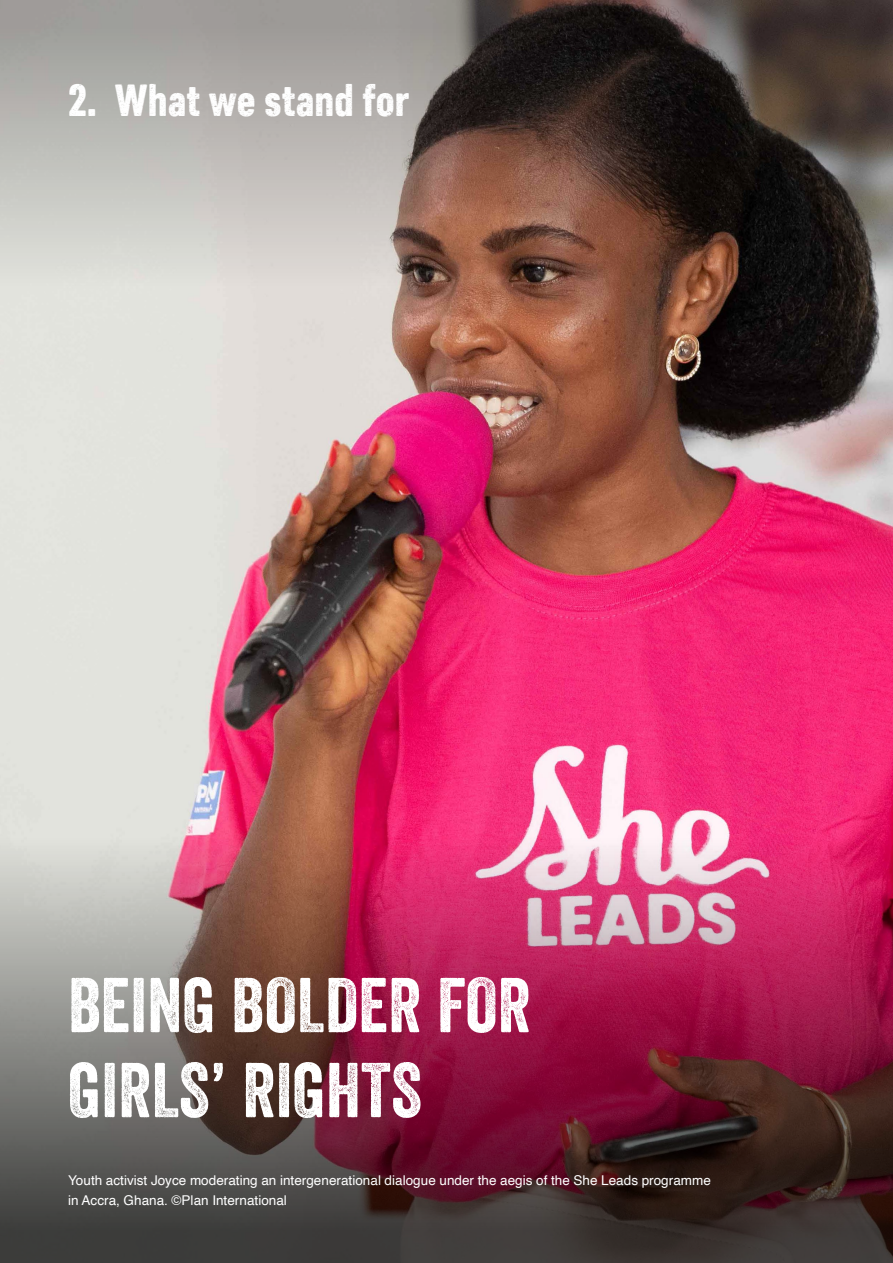
<style>
.page{position:relative;width:893px;height:1263px;background:#fff}
.page>*{position:absolute;margin:0;border:0;box-sizing:border-box;transform-origin:0 0}
.t1{font:75px/85.1px "Veneer";letter-spacing:.005em;color:#fff}
.t2{font:45px "Core Paint B3";letter-spacing:.005em;color:#fff}
.t3{font:13.5px/19.5px "Helvetica";color:#fff}
</style>
<div class="page">
<img style="left:0;top:308px;width:893px;height:500px">
<img style="left:0;top:808px;width:893px;height:455px">
<svg style="left:0;top:0;width:893px;height:308px;background:#81756f"></svg>
<h2 class="t2" style="left:68px;top:73px;width:342px">2. What we stand for</h2>
<h1 class="t1" style="left:68px;top:962px;width:464px">BEING BOLDER FOR<br>GIRLS’ RIGHTS</h1>
<p class="t3" style="left:68px;top:1171px;width:644px">Youth activist Joyce moderating an intergenerational dialogue under the aegis of the She Leads programme in Accra, Ghana. ©Plan International</p>
</div>
